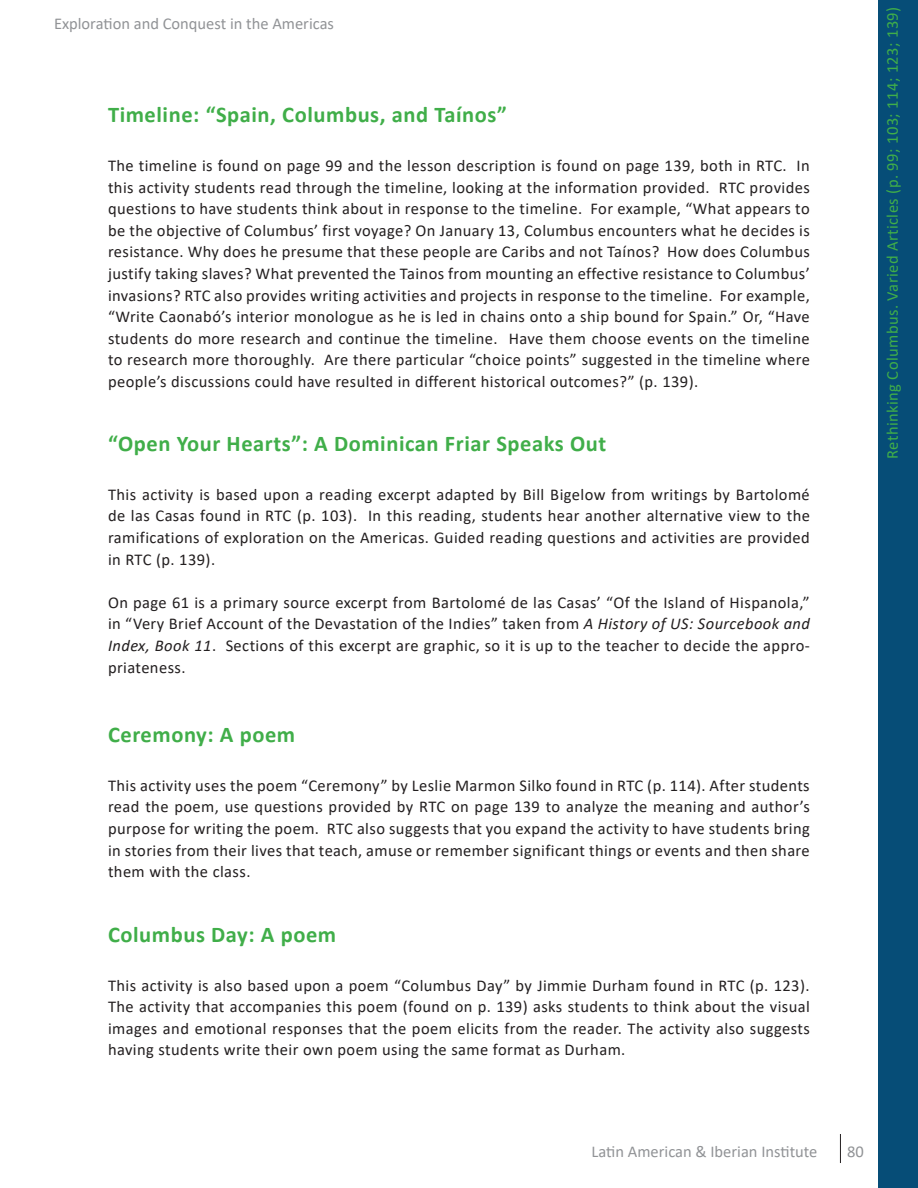
<style>
.page{position:relative;width:918px;height:1188px;background:#fff}
.page>*{position:absolute;margin:0;border:0;box-sizing:border-box;transform-origin:0 0}
.Heading{font:700 22.5px "Calibri";letter-spacing:.025em;color:#40ae49}
.General_paragraphs{font:16.5px/21.6px "Calibri";letter-spacing:.025em;color:#231f20;text-align:justify}
.t1{font:16.5px "Calibri";color:#919396}
.t2{font:16.5px "Calibri";letter-spacing:.025em;color:#40ae49}
.s1{font-style:italic}
</style>
<div class="page">
<svg style="left:840px;top:1134px;width:1px;height:29px"></svg>
<div style="left:879px;top:0;width:39px;height:1188px;background:#064d77"></div>
<p class="t1" style="left:54px;top:12px;width:282px">Exploration and Conquest in the Americas</p>
<p class="Heading" style="left:108px;top:99px;width:400px">Timeline: “Spain, Columbus, and Taínos”</p>
<p class="General_paragraphs" style="left:108px;top:155px;width:703px">The timeline is found on page 99 and the lesson description is found on page 139, both in RTC. In this activity students read through the timeline, looking at the information provided. RTC provides questions to have students think about in response to the timeline. For example, “What appears to be the objective of Columbus’ first voyage? On January 13, Columbus encounters what he decides is resistance. Why does he presume that these people are Caribs and not Taínos? How does Columbus justify taking slaves? What prevented the Tainos from mounting an effective resistance to Columbus’ invasions? RTC also provides writing activities and projects in response to the timeline. For example, “Write Caonabó’s interior monologue as he is led in chains onto a ship bound for Spain.” Or, “Have students do more research and continue the timeline. Have them choose events on the timeline to research more thoroughly. Are there particular “choice points” suggested in the timeline where people’s discussions could have resulted in different historical outcomes?” (p. 139).</p>
<p class="Heading" style="left:108px;top:428px;width:500px">“Open Your Hearts”: A Dominican Friar Speaks Out</p>
<p class="General_paragraphs" style="left:108px;top:484px;width:703px">This activity is based upon a reading excerpt adapted by Bill Bigelow from writings by Bartolomé de las Casas found in RTC (p. 103). In this reading, students hear another alternative view to the ramifications of exploration on the Americas. Guided reading questions and activities are provided in RTC (p. 139).</p>
<p class="General_paragraphs" style="left:108px;top:592px;width:703px">On page 61 is a primary source excerpt from Bartolomé de las Casas’ “Of the Island of Hispanola,” in “Very Brief Account of the Devastation of the Indies” taken from <span class="s1">A History of US: Sourcebook and Index, Book 11</span>. Sections of this excerpt are graphic, so it is up to the teacher to decide the appro&shy;priateness.</p>
<p class="Heading" style="left:108px;top:719px;width:189px">Ceremony: A poem</p>
<p class="General_paragraphs" style="left:108px;top:775px;width:703px">This activity uses the poem “Ceremony” by Leslie Marmon Silko found in RTC (p. 114). After students read the poem, use questions provided by RTC on page 139 to analyze the meaning and author’s purpose for writing the poem. RTC also suggests that you expand the activity to have students bring in stories from their lives that teach, amuse or remember significant things or events and then share them with the class.</p>
<p class="Heading" style="left:108px;top:919px;width:230px">Columbus Day: A poem</p>
<p class="General_paragraphs" style="left:108px;top:975px;width:703px">This activity is also based upon a poem “Columbus Day” by Jimmie Durham found in RTC (p. 123).<br>The activity that accompanies this poem (found on p. 139) asks students to think about the visual images and emotional responses that the poem elicits from the reader. The activity also suggests having students write their own poem using the same format as Durham.</p>
<p class="t2" style="left:881px;top:459px;width:454px;rotate:-90deg">Rethinking Columbus. Varied Articles (p. 99; 103; 114; 123; 139)</p>
<p class="t1" style="left:592px;top:1140px;width:227px">Latin American &amp; Iberian Institute</p>
<p class="t1" style="left:847px;top:1140px;width:18px">80</p>
</div>
